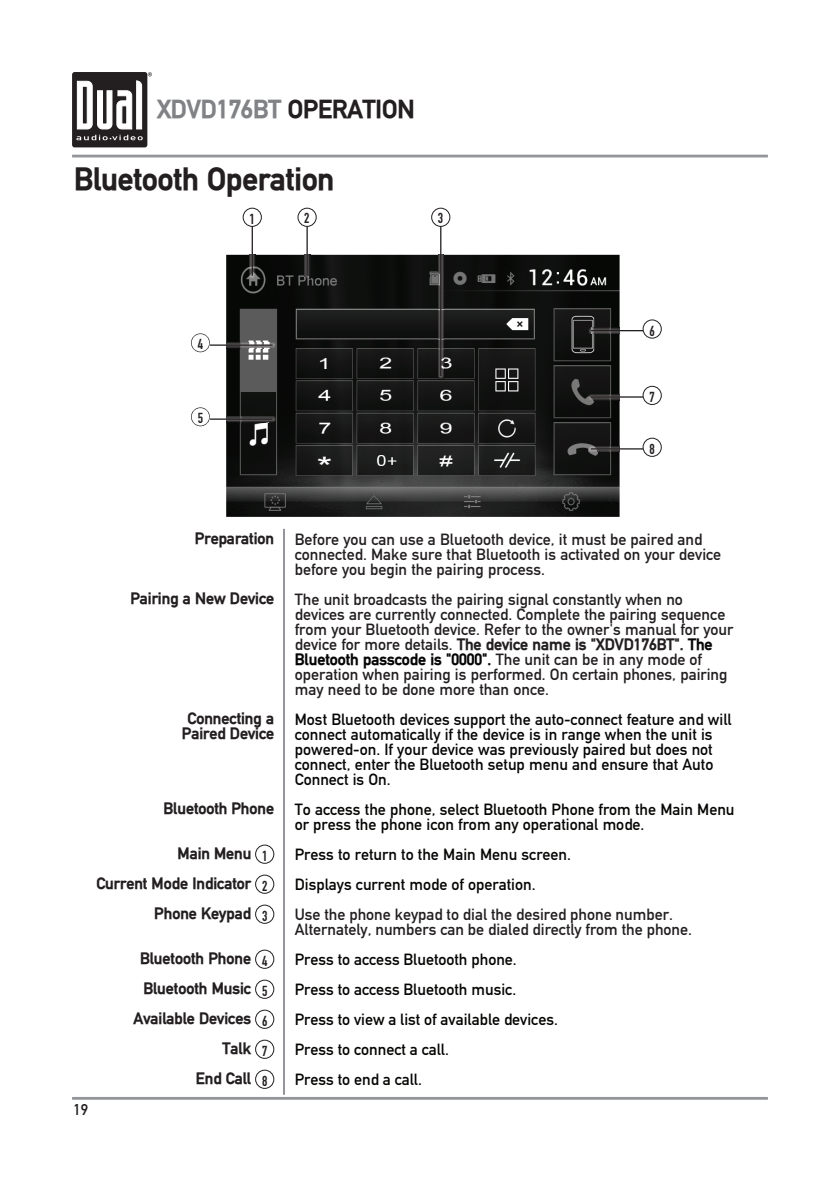
<style>
.page{position:relative;width:840px;height:1191px;background:#fff}
.page>*{position:absolute;margin:0;border:0;box-sizing:border-box;transform-origin:0 0}
.t1{font:700 31.2px "DIN Mittelschrift";color:#231f20}
.t2{font:700 25.2px "DIN Mittelschrift";color:#808285}
.t3{font:16px/15px "DIN Mittelschrift";color:#231f20}
.t4{font:16px/30px "DIN Mittelschrift";color:#050503}
.t5{font:16px/15px "DIN Mittelschrift";color:#050605}
.t6{font:700 16px/30px "DIN Mittelschrift";color:#231f20;text-align:right}
.t7{font:16px "DIN Mittelschrift";color:#040503}
.t8{font:15.4px "DIN Mittelschrift";color:#231f20}
.t9{font:14.4px "DIN Engschrift";color:#231f20}
.s1{color:#231f20}
.s2{font-weight:700}
.s3{font-weight:700;color:#050605}
</style>
<div class="page">
<div style="left:72px;top:72px;width:75px;height:75px;background:#231f20;border-radius:3px"></div>
<svg style="left:76px;top:72px;width:76px;height:68px"></svg>
<hr style="left:72px;top:155px;width:695px;height:2px;background:#939598">
<hr style="left:72px;top:1097px;width:695px;height:2px;background:#939598">
<div style="left:255px;top:844px;width:19px;height:19px;border:1px solid #231f20;border-radius:50%"></div>
<div style="left:255px;top:874px;width:19px;height:19px;border:1px solid #231f20;border-radius:50%"></div>
<div style="left:255px;top:904px;width:19px;height:19px;border:1px solid #231f20;border-radius:50%"></div>
<div style="left:255px;top:949px;width:19px;height:19px;border:1px solid #231f20;border-radius:50%"></div>
<div style="left:255px;top:979px;width:19px;height:19px;border:1px solid #231f20;border-radius:50%"></div>
<div style="left:255px;top:1009px;width:19px;height:19px;border:1px solid #231f20;border-radius:50%"></div>
<div style="left:255px;top:1039px;width:19px;height:19px;border:1px solid #231f20;border-radius:50%"></div>
<div style="left:255px;top:1069px;width:19px;height:19px;border:1px solid #231f20;border-radius:50%"></div>
<hr style="left:283px;top:529px;width:2px;height:565px;background:#939598">
<img style="left:226px;top:255px;width:393px;height:262px">
<img style="left:249px;top:254px;width:6px;height:25px">
<hr style="left:251px;top:220px;width:2px;height:56px;background:#231f20">
<div style="left:243px;top:208px;width:18px;height:18px;background:#fff;border-radius:50%"></div>
<div style="left:243px;top:208px;width:18px;height:19px;border:1px solid #231f20;border-radius:50%"></div>
<img style="left:304px;top:227px;width:6px;height:52px">
<hr style="left:306px;top:220px;width:1px;height:56px;background:#231f20">
<div style="left:298px;top:208px;width:18px;height:18px;background:#fff;border-radius:50%"></div>
<div style="left:297px;top:208px;width:19px;height:19px;border:1px solid #231f20;border-radius:50%"></div>
<img style="left:226px;top:342px;width:49px;height:6px">
<svg style="left:191px;top:333px;width:19px;height:19px"></svg>
<hr style="left:210px;top:344px;width:62px;height:2px;background:#231f20">
<img style="left:226px;top:416px;width:49px;height:6px">
<svg style="left:191px;top:407px;width:19px;height:19px"></svg>
<hr style="left:210px;top:418px;width:62px;height:2px;background:#231f20">
<img style="left:587px;top:328px;width:55px;height:6px">
<hr style="left:590px;top:330px;width:63px;height:1px;background:#231f20">
<div style="left:642px;top:320px;width:19px;height:18px;background:#fff;border-radius:50%"></div>
<div style="left:642px;top:320px;width:19px;height:18px;border:1px solid #231f20;border-radius:50%"></div>
<img style="left:587px;top:394px;width:33px;height:6px">
<hr style="left:590px;top:396px;width:63px;height:2px;background:#231f20">
<div style="left:642px;top:386px;width:19px;height:18px;background:#fff;border-radius:50%"></div>
<div style="left:642px;top:386px;width:19px;height:19px;border:1px solid #231f20;border-radius:50%"></div>
<img style="left:438px;top:227px;width:5px;height:152px">
<hr style="left:440px;top:220px;width:1px;height:156px;background:#231f20">
<div style="left:431px;top:208px;width:18px;height:18px;background:#fff;border-radius:50%"></div>
<div style="left:431px;top:208px;width:19px;height:19px;border:1px solid #231f20;border-radius:50%"></div>
<img style="left:587px;top:446px;width:55px;height:6px">
<hr style="left:590px;top:448px;width:63px;height:1px;background:#231f20">
<div style="left:642px;top:438px;width:19px;height:18px;background:#fff;border-radius:50%"></div>
<div style="left:642px;top:438px;width:19px;height:19px;border:1px solid #231f20;border-radius:50%"></div>
<h2 class="t2" style="left:157px;top:99px;width:258px">XDVD176BT <span class="s1">OPERATION</span></h2>
<h1 class="t1" style="left:74px;top:167px;width:262px">Bluetooth Operation</h1>
<p class="t9" style="left:197px;top:339px;width:7px">4</p>
<p class="t9" style="left:197px;top:413px;width:7px">5</p>
<p class="t9" style="left:249px;top:213px;width:7px">1</p>
<p class="t9" style="left:304px;top:212px;width:7px">2</p>
<p class="t9" style="left:437px;top:212px;width:7px">3</p>
<p class="t9" style="left:649px;top:325px;width:7px">6</p>
<p class="t9" style="left:649px;top:391px;width:7px">7</p>
<p class="t9" style="left:649px;top:443px;width:7px">8</p>
<p class="t6" style="left:195px;top:525px;width:81px">Preparation</p>
<p class="t6" style="left:130px;top:585px;width:145px">Pairing a New Device</p>
<p class="t6" style="left:182px;top:712px;width:94px;line-height:15px;text-align:center">Connecting a<br>Paired Device</p>
<p class="t8" style="left:73px;top:1103px;width:16px">19</p>
<p class="t6" style="left:163px;top:795px;width:112px">Bluetooth Phone</p>
<p class="t6" style="left:96px;top:840px;width:172px">Main Menu <sub>1<br></sub>Current Mode Indicator <sub>2<br></sub>Phone Keypad <sub>3</sub></p>
<p class="t6" style="left:133px;top:945px;width:135px">Bluetooth Phone <sub>4<br></sub>Bluetooth Music <sub>5<br></sub>Available Devices <sub>6<br></sub>Talk <sub>7<br></sub>End Call <sub>8</sub></p>
<p class="t3" style="left:294px;top:533px;width:428px">Before you can use a Bluetooth device, it must be paired and connected. Make sure that Bluetooth is activated on your device before you begin the pairing process.</p>
<p class="t3" style="left:294px;top:593px;width:439px">The unit broadcasts the pairing signal constantly when no devices are currently connected. Complete the pairing sequence from your Bluetooth device. Refer to the owner's manual for your device for more details. <span class="s2">The device name is "XDVD176BT".</span> <span class="s3">The Bluetooth passcode is "0000".</span> The unit can be in any mode of operation when pairing is performed. On certain phones, pairing may need to be done more than once.</p>
<p class="t5" style="left:294px;top:713px;width:438px">Most Bluetooth devices support the auto-connect feature and will connect automatically if the device is in range when the unit is powered-on. If your device was previously paired but does not connect, enter the Bluetooth setup menu and ensure that Auto Connect is On.</p>
<p class="t4" style="left:294px;top:803px;width:441px;line-height:15px">To access the phone, select Bluetooth Phone from the Main Menu or press the phone icon from any operational mode.</p>
<p class="t4" style="left:294px;top:841px;width:277px">Press to return to the Main Menu screen.<br>Displays current mode of operation.</p>
<p class="t3" style="left:294px;top:908px;width:398px">Use the phone keypad to dial the desired phone number.<br>Alternately, numbers can be dialed directly from the phone.</p>
<p class="t4" style="left:294px;top:946px;width:223px">Press to access Bluetooth phone.<br>Press to access Bluetooth music.</p>
<p class="t7" style="left:294px;top:1013px;width:264px">Press to view a list of available devices.</p>
<p class="t4" style="left:294px;top:1036px;width:155px">Press to connect a call.<br>Press to end a call.</p>
</div>
